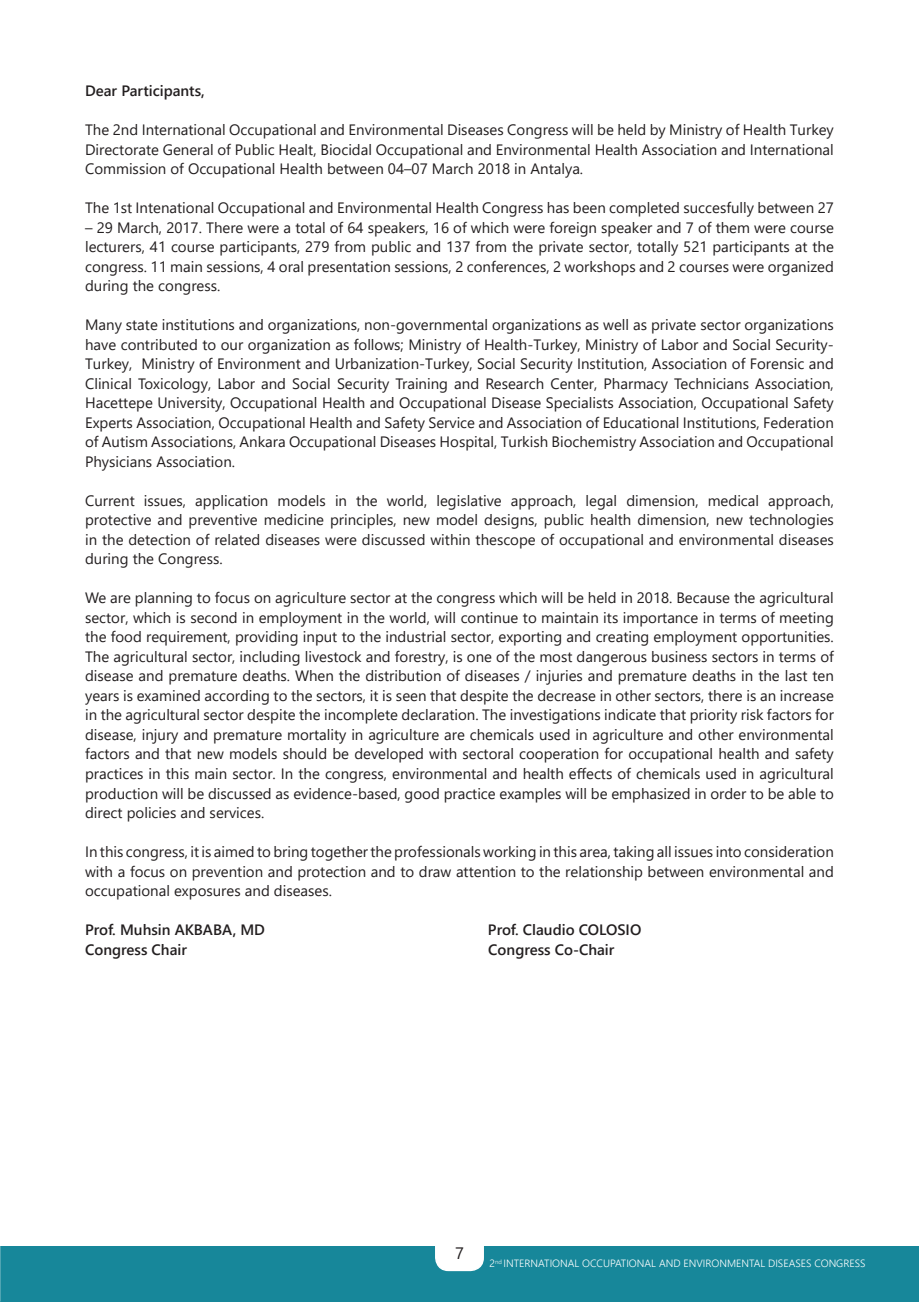
<style>
.page{position:relative;width:919px;height:1302px;background:#fff}
.page>*{position:absolute;margin:0;border:0;box-sizing:border-box;transform-origin:0 0}
.t1{font:16.5px "Segoe UI";color:#231f20}
.t2{font:15px/19.5px "Segoe UI";color:#231f20;text-align:justify}
.t3{font:600 15px "Segoe UI";color:#231f20}
.t4{font:300 10.5px "Segoe UI";color:#fff}
</style>
<div class="page">
<div style="left:0;top:1246px;width:918px;height:55px;background:#17879a"></div>
<div style="left:436px;top:1222px;width:47px;height:48px;background:#fff;border-radius:13px"></div>
<div style="left:435px;top:1221px;width:49px;height:49px;border:2px solid #fff;border-radius:13px"></div>
<p class="t3" style="left:85px;top:76px;width:121px">Dear Participants,</p>
<p class="t2" style="left:85px;top:119px;width:750px">The 2nd International Occupational and Environmental Diseases Congress will be held by Ministry of Health Turkey Directorate General of Public Healt, Biocidal Occupational and Environmental Health Association and International Commission of Occupational Health between 04–07 March 2018 in Antalya.</p>
<p class="t2" style="left:85px;top:197px;width:750px">The 1st Intenational Occupational and Environmental Health Congress has been completed succesfully between 27</p>
<p class="t2" style="left:85px;top:216px;width:750px">– 29 March, 2017. There were a total of 64 speakers, 16 of which were foreign speaker and 7 of them were course lecturers, 41 course participants, 279 from public and 137 from the private sector, totally 521 participants at the congress. 11 main sessions, 4 oral presentation sessions, 2 conferences, 2 workshops and 2 courses were organized during the congress.</p>
<p class="t2" style="left:85px;top:314px;width:750px">Many state institutions and organizations, non-governmental organizations as well as private sector organizations have contributed to our organization as follows; Ministry of Health-Turkey, Ministry of Labor and Social Security-Turkey, Ministry of Environment and Urbanization-Turkey, Social Security Institution, Association of Forensic and Clinical Toxicology, Labor and Social Security Training and Research Center, Pharmacy Technicians Association, Hacettepe University, Occupational Health and Occupational Disease Specialists Association, Occupational Safety Experts Association, Occupational Health and Safety Service and Association of Educational Institutions, Federation of Autism Associations, Ankara Occupational Diseases Hospital, Turkish Biochemistry Association and Occupational Physicians Association.</p>
<p class="t2" style="left:85px;top:489px;width:750px">Current issues, application models in the world, legislative approach, legal dimension, medical approach, protective and preventive medicine principles, new model designs, public health dimension, new technologies in the detection of related diseases were discussed within thescope of occupational and environmental diseases during the Congress.</p>
<p class="t2" style="left:85px;top:587px;width:750px">We are planning to focus on agriculture sector at the congress which will be held in 2018. Because the agricultural sector, which is second in employment in the world, will continue to maintain its importance in terms of meeting the food requirement, providing input to the industrial sector, exporting and creating employment opportunities.<br>The agricultural sector, including livestock and forestry, is one of the most dangerous business sectors in terms of disease and premature deaths. When the distribution of diseases / injuries and premature deaths in the last ten years is examined according to the sectors, it is seen that despite the decrease in other sectors, there is an increase in the agricultural sector despite the incomplete declaration. The investigations indicate that priority risk factors for disease, injury and premature mortality in agriculture are chemicals used in agriculture and other environmental factors and that new models should be developed with sectoral cooperation for occupational health and safety practices in this main sector. In the congress, environmental and health effects of chemicals used in agricultural production will be discussed as evidence-based, good practice examples will be emphasized in order to be able to direct policies and services.</p>
<p class="t2" style="left:85px;top:840px;width:750px">In this congress, it is aimed to bring together the professionals working in this area, taking all issues into consideration with a focus on prevention and protection and to draw attention to the relationship between environmental and occupational exposures and diseases.</p>
<p class="t3" style="left:85px;top:915px;width:181px">Prof. Muhsin AKBABA, MD</p>
<p class="t3" style="left:488px;top:915px;width:155px">Prof. Claudio COLOSIO</p>
<p class="t3" style="left:85px;top:934px;width:103px">Congress Chair</p>
<p class="t3" style="left:488px;top:934px;width:128px">Congress Co-Chair</p>
<p class="t1" style="left:455px;top:1236px;width:10px">7</p>
<p class="t4" style="left:489px;top:1253px;width:377px">2<sup>nd</sup> INTERNATIONAL OCCUPATIONAL AND ENVIRONMENTAL DISEASES CONGRESS</p>
</div>
